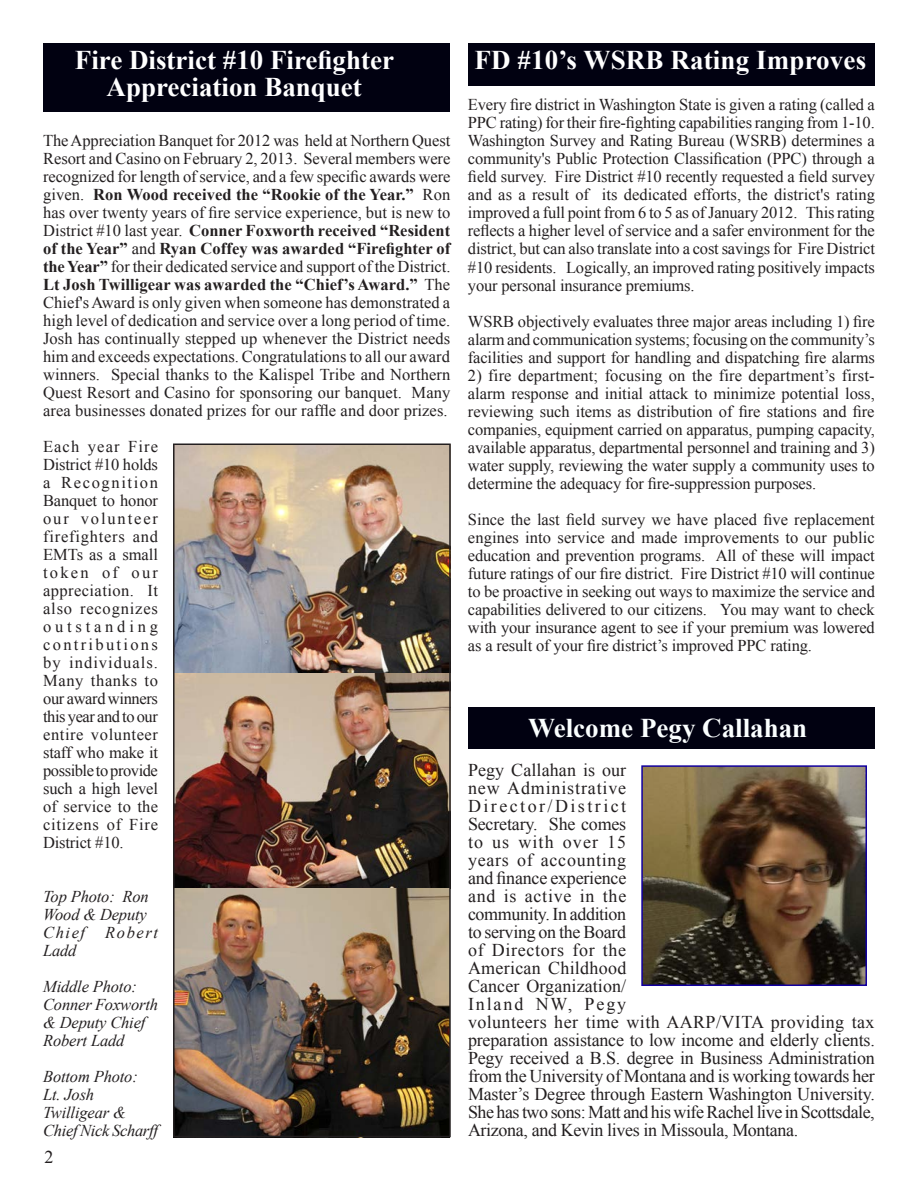
<style>
.page{position:relative;width:918px;height:1188px;background:#fff}
.page>*{position:absolute;margin:0;border:0;box-sizing:border-box;transform-origin:0 0}
.t1{font:700 27px "Times New Roman";color:#fff}
.t2{font:700 27px "Times New Roman";color:#fbffff}
.t3{font:18px/18px "Times New Roman";letter-spacing:-.01em;color:#231f20}
.t4{font:16.5px/18px "Times New Roman";letter-spacing:-.01em;color:#231f20;text-align:justify}
.t5{font:italic 16.5px/18px "Times New Roman";letter-spacing:-.01em;color:#231f20}
.s1{font-weight:700}
</style>
<div class="page">
<div style="left:468px;top:707px;width:407px;height:41px;background:#010111"></div>
<div style="left:468px;top:43px;width:407px;height:42px;background:#010111"></div>
<div style="left:43px;top:43px;width:407px;height:68px;background:#010111"></div>
<img style="left:644px;top:768px;width:220px;height:215px">
<div style="left:641px;top:765px;width:226px;height:221px;border:2px solid #12009f"></div>
<img style="left:176px;top:446px;width:272px;height:688px">
<div style="left:173px;top:443px;width:278px;height:694px;border:2px solid #231f20"></div>
<h1 class="t1" style="left:75px;top:41px;width:321px">Fire District #10 Firefighter</h1>
<h1 class="t1" style="left:474px;top:41px;width:393px">FD #10’s WSRB Rating Improves</h1>
<h1 class="t1" style="left:107px;top:68px;width:257px">Appreciation Banquet</h1>
<p class="t4" style="left:468px;top:96px;width:409px">Every fire district in Washington State is given a rating (called a PPC rating) for their fire-fighting capabilities ranging from 1-10.<br>Washington Survey and Rating Bureau (WSRB) determines a community's Public Protection Classification (PPC) through a field survey. Fire District #10 recently requested a field survey and as a result of its dedicated efforts, the district's rating improved a full point from 6 to 5 as of January 2012. This rating reflects a higher level of service and a safer environment for the district, but can also translate into a cost savings for Fire District #10 residents. Logically, an improved rating positively impacts your personal insurance premiums.</p>
<p class="t4" style="left:468px;top:312px;width:408px">WSRB objectively evaluates three major areas including 1) fire alarm and communication systems; focusing on the community’s facilities and support for handling and dispatching fire alarms</p>
<p class="t4" style="left:468px;top:366px;width:408px">2) fire department; focusing on the fire department’s first&shy;alarm response and initial attack to minimize potential loss, reviewing such items as distribution of fire stations and fire companies, equipment carried on apparatus, pumping capacity, available apparatus, departmental personnel and training and 3) water supply, reviewing the water supply a community uses to determine the adequacy for fire-suppression purposes.</p>
<p class="t4" style="left:468px;top:510px;width:408px">Since the last field survey we have placed five replacement engines into service and made improvements to our public education and prevention programs. All of these will impact future ratings of our fire district. Fire District #10 will continue to be proactive in seeking out ways to maximize the service and capabilities delivered to our citizens. You may want to check with your insurance agent to see if your premium was lowered as a result of your fire district’s improved PPC rating.</p>
<p class="t4" style="left:43px;top:131px;width:409px">The Appreciation Banquet for 2012 was held at Northern Quest Resort and Casino on February 2, 2013. Several members were recognized for length of service, and a few specific awards were given. <span class="s1">Ron Wood received the “Rookie of the Year.”</span> Ron has over twenty years of fire service experience, but is new to District #10 last year. <span class="s1">Conner Foxworth received “Resident of the Year”</span> and <span class="s1">Ryan Coffey was awarded “Firefighter of the Year”</span> for their dedicated service and support of the District.<br><span class="s1">Lt Josh Twilligear was awarded the “Chief’s Award.”</span> The Chief's Award is only given when someone has demonstrated a high level of dedication and service over a long period of time.<br>Josh has continually stepped up whenever the District needs him and exceeds expectations. Congratulations to all our award winners. Special thanks to the Kalispel Tribe and Northern Quest Resort and Casino for sponsoring our banquet. Many area businesses donated prizes for our raffle and door prizes.</p>
<p class="t4" style="left:43px;top:437px;width:116px">Each year Fire District #10 holds a Recognition Banquet to honor our volunteer firefighters and EMTs as a small token of our appreciation. It also recognizes outstanding contributions by individuals.<br>Many thanks to our award winners this year and to our entire volunteer staff who make it possible to provide such a high level of service to the citizens of Fire District #10.</p>
<h1 class="t2" style="left:528px;top:709px;width:280px">Welcome Pegy Callahan</h1>
<p class="t3" style="left:468px;top:760px;width:408px">Pegy Callahan is our<br>new Administrative<br>Director/District<br>Secretary. She comes<br>to us with over 15<br>years of accounting<br>and finance experience<br>and is active in the<br>community. In addition<br>to serving on the Board<br>of Directors for the<br>American Childhood<br>Cancer Organization/<br>Inland NW, Pegy<br>volunteers her time with AARP/VITA providing tax preparation assistance to low income and elderly clients.<br>Pegy received a B.S. degree in Business Administration from the University of Montana and is working towards her<br>Master’s Degree through Eastern Washington University.<br>She has two sons: Matt and his wife Rachel live in Scottsdale,<br>Arizona, and Kevin lives in Missoula, Montana.</p>
<p class="t5" style="left:43px;top:887px;width:116px">Top Photo: Ron<br>Wood &amp; Deputy<br>Chief Robert<br>Ladd</p>
<p class="t5" style="left:43px;top:977px;width:116px">Middle Photo:<br>Conner Foxworth &amp; Deputy Chief<br>Robert Ladd</p>
<p class="t5" style="left:43px;top:1067px;width:116px">Bottom Photo:<br>Lt. Josh<br>Twilligear &amp;<br>Chief Nick Scharff</p>
<p class="t3" style="left:44px;top:1148px;width:10px">2</p>
</div>
